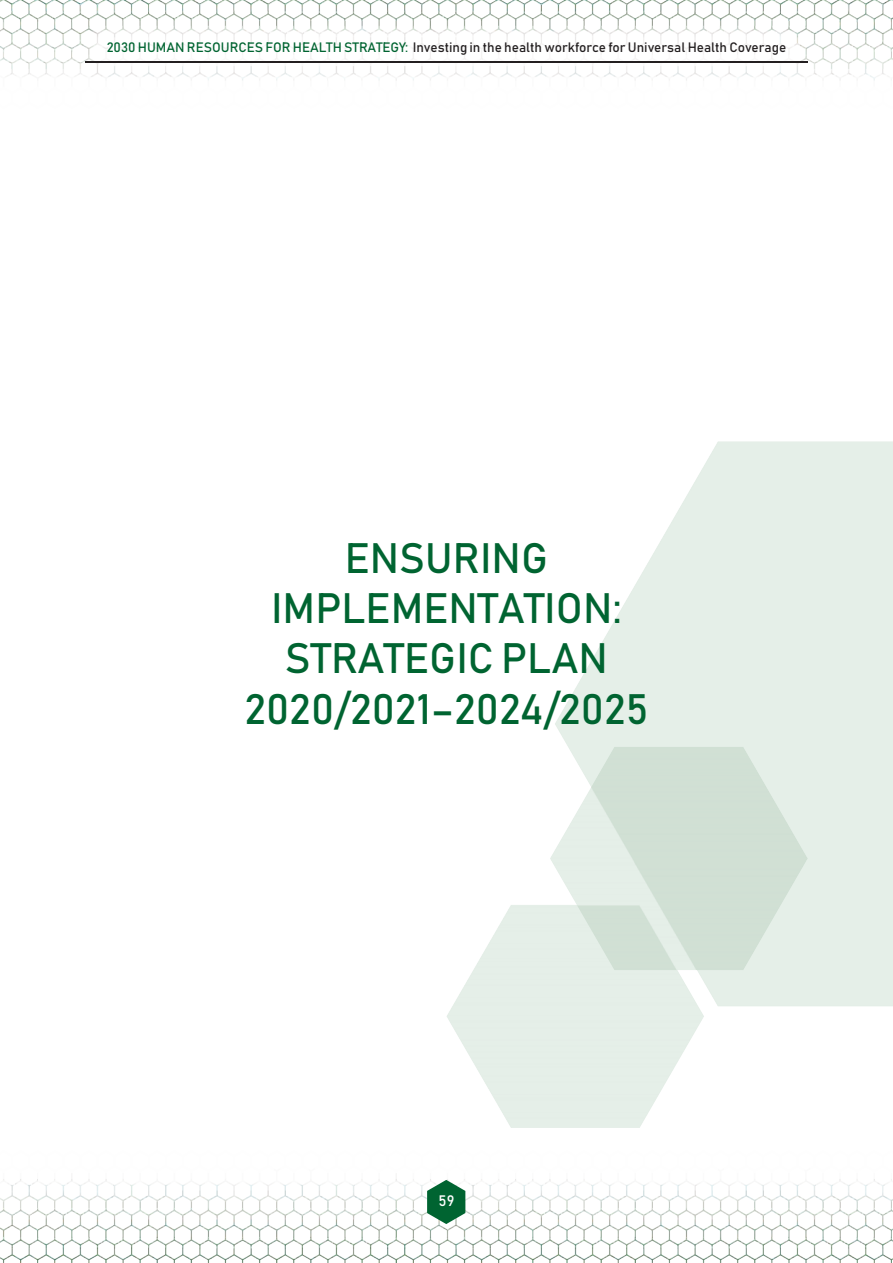
<style>
.page{position:relative;width:893px;height:1263px;background:#fff}
.page>*{position:absolute;margin:0;border:0;box-sizing:border-box;transform-origin:0 0}
.t1{font:42px/50.4px "Bahnschrift";color:#006431;text-align:center}
.t2{font:15px "Bahnschrift";color:#fff}
.t3{font:13.5px "Bahnschrift";color:#231f20}
.s1{color:#006431}
</style>
<div class="page">
<img style="left:0;top:0;width:893px;height:81px">
<img style="left:550px;top:747px;width:258px;height:223px">
<img style="left:0;top:1178px;width:883px;height:85px">
<svg style="left:427px;top:1180px;width:38px;height:44px"></svg>
<img style="left:86px;top:21px;width:719px;height:56px">
<hr style="left:85px;top:62px;width:723px;height:1px;background:#231f20">
<p class="t3" style="left:107px;top:39px;width:681px"><span class="s1">2030 HUMAN RESOURCES FOR HEALTH STRATEGY:</span> Investing in the health workforce for Universal Health Coverage</p>
<h1 class="t1" style="left:244px;top:532px;width:406px">ENSURING<br>IMPLEMENTATION:<br>STRATEGIC PLAN<br>2020/2021–2024/2025</h1>
<p class="t2" style="left:439px;top:1191px;width:17px">59</p>
</div>
